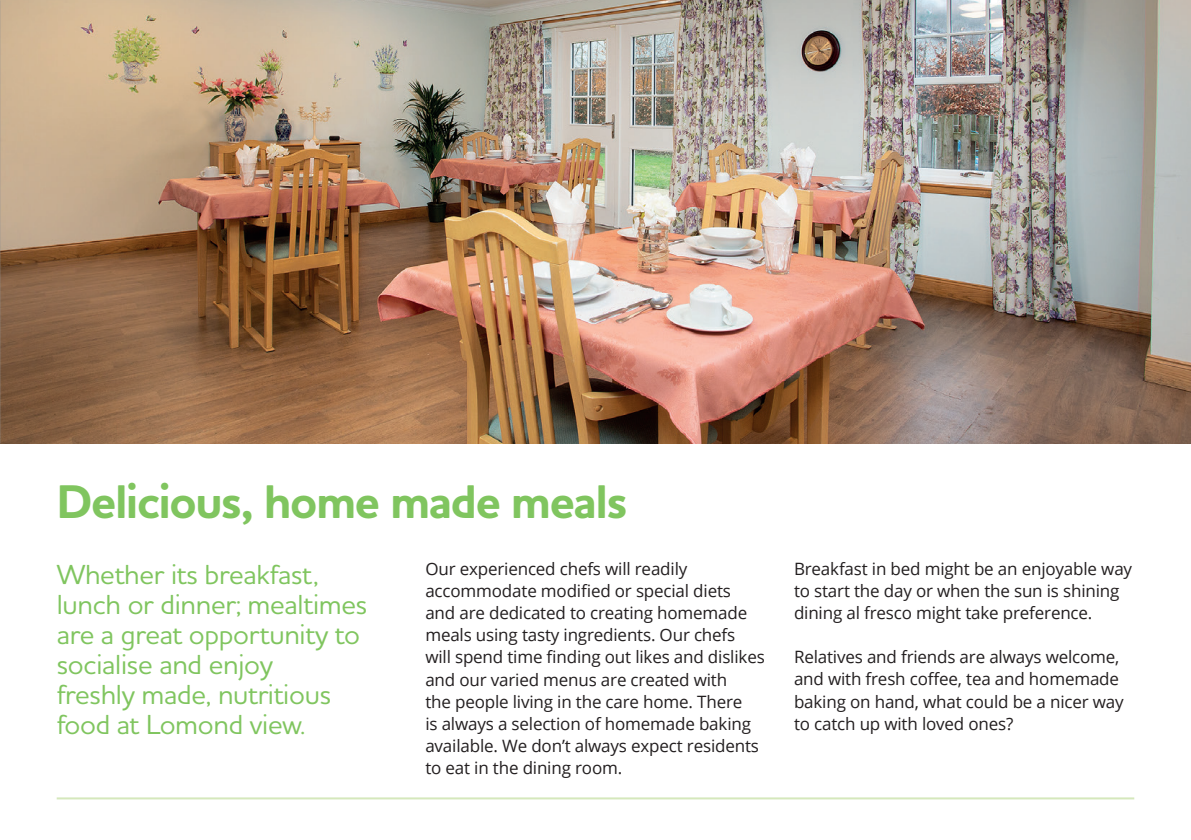
<style>
.page{position:relative;width:1191px;height:840px;background:#fff}
.page>*{position:absolute;margin:0;border:0;box-sizing:border-box;transform-origin:0 0}
.t1{font:700 48px "Houschka Pro";letter-spacing:-.03em;color:#80c55f}
.t2{font:500 28px/30px "Houschka Pro";letter-spacing:-.01em;color:#80c55f}
.t3{font:17px/22px "Open Sans";letter-spacing:-.01em;color:#231f20}
</style>
<div class="page">
<img style="left:1px;top:0;width:1190px;height:443px">
<img style="left:0;top:0;width:1px;height:443px">
<hr style="left:57px;top:797px;width:1077px;height:2px;background:#d5e8bc">
<h1 class="t1" style="left:57px;top:470px;width:572px">Delicious, home made meals</h1>
<h2 class="t2" style="left:57px;top:558px;width:312px">Whether its breakfast, lunch or dinner; mealtimes are a great opportunity to socialise and enjoy<br>freshly made, nutritious food at Lomond view.</h2>
<p class="t3" style="left:425px;top:557px;width:341px">Our experienced chefs will readily accommodate modified or special diets and are dedicated to creating homemade meals using tasty ingredients. Our chefs will spend time finding out likes and dislikes and our varied menus are created with<br>the people living in the care home. There<br>is always a selection of homemade baking available. We don’t always expect residents to eat in the dining room.</p>
<p class="t3" style="left:794px;top:557px;width:340px">Breakfast in bed might be an enjoyable way to start the day or when the sun is shining dining al fresco might take preference.</p>
<p class="t3" style="left:794px;top:645px;width:331px">Relatives and friends are always welcome, and with fresh coffee, tea and homemade baking on hand, what could be a nicer way to catch up with loved ones?</p>
</div>
